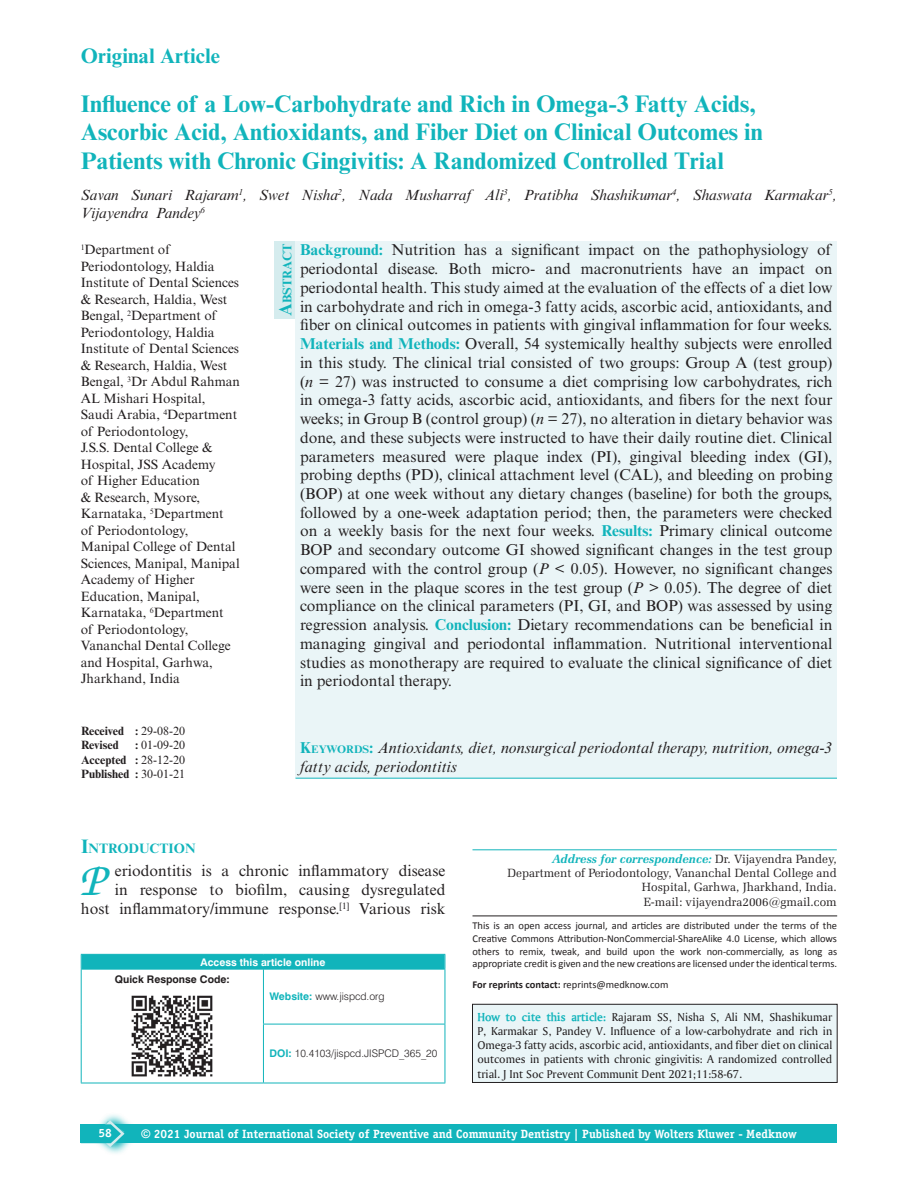
<style>
.page{position:relative;width:918px;height:1188px;background:#fff}
.page>*{position:absolute;margin:0;border:0;box-sizing:border-box;transform-origin:0 0}
.t1{font:italic 500 46.35px "Zapf Chancery IT Cby BT";color:#11b4bb}
.t2{font:700 24px/28.5px "Times New Roman MT Std";color:#11b4bb}
.t3{font:700 21px "Times New Roman MT Std";color:#11b4bb}
.t4{font:15.75px/18.8px "Times New Roman MT Std";color:#231f20;text-align:justify}
.t5{font:italic 15.75px/18.8px "Times New Roman MT Std";color:#231f20}
.t6{font:italic 15px/18px "Times New Roman MT Std";color:#231f20}
.t7{font:700 13.65px "Times New Roman MT Std";color:#11b4bb}
.t8{font:13.5px/16.5px "Times New Roman MT Std";color:#231f20}
.t9{font:700 12.6px "Times New Roman MT Std";color:#11b4bb}
.t10{font:12px/14.2px "Ameretto Normal";color:#231f20;text-align:justify}
.t11{font:12px/14.2px "Zapf Elliptical 711 BT";color:#231f20;text-align:right}
.t12{font:700 12px "Officina Serif";color:#fff}
.t13{font:12px/14.7px "Times New Roman MT Std";color:#231f20;text-align:justify}
.t14{font:700 12px/14.7px "Times New Roman MT Std";color:#231f20}
.t15{font:700 12px "Officina Serif Std";color:#fff}
.t16{font:10.5px/12.8px "Calibri";letter-spacing:-.005em;color:#231f20;text-align:justify}
.t17{font:300 10.5px "Swiss 721 BT";color:#231f20}
.t18{font:700 10.5px "Swiss 721 BT";color:#fff}
.t19{font:700 10.5px "Swiss 721 BT";color:#231f20}
.s1{font-weight:700;color:#11b4bb}
.s2{font-style:italic}
.s3{font-size:18px}
.s4{font-weight:400}
.s5{font-weight:700}
.s6{font-weight:700;font-style:normal;color:#11b4bb}
.s7{font-weight:700;font-style:normal;font-size:10.95px;color:#11b4bb}
.s8{font-size:19.5px}
.s9{font-weight:700;font-style:italic;color:#11b4bb}
.s10{font-family:"Ameretto";font-weight:700;color:#11b4bb}
.s11{font-family:"Gandhari Unicode";font-weight:700;color:#11b4bb}
.s12{font-family:"Arial MT Std"}
</style>
<div class="page">
<div style="left:81px;top:1124px;width:756px;height:19px;background:#11b4bb"></div>
<svg style="left:102px;top:1114px;width:29px;height:40px"></svg>
<svg style="left:81px;top:1120px;width:44px;height:27px"></svg>
<svg style="left:445px;top:955px;width:1px;height:14px"></svg>
<hr style="left:81px;top:1083px;width:182px;height:1px;background:#11b4bb">
<svg style="left:81px;top:955px;width:1px;height:14px"></svg>
<hr style="left:81px;top:954px;width:182px;height:1px;background:#11b4bb">
<hr style="left:81px;top:969px;width:1px;height:55px;background:#11b4bb">
<hr style="left:81px;top:1024px;width:1px;height:59px;background:#11b4bb">
<hr style="left:81px;top:969px;width:182px;height:1px;background:#11b4bb">
<hr style="left:263px;top:969px;width:1px;height:55px;background:#11b4bb">
<hr style="left:263px;top:969px;width:182px;height:1px;background:#11b4bb">
<hr style="left:445px;top:969px;width:1px;height:55px;background:#11b4bb">
<hr style="left:263px;top:1024px;width:1px;height:59px;background:#11b4bb">
<hr style="left:263px;top:1024px;width:182px;height:1px;background:#11b4bb">
<hr style="left:445px;top:1024px;width:1px;height:59px;background:#11b4bb">
<hr style="left:263px;top:1083px;width:182px;height:1px;background:#11b4bb">
<div style="left:82px;top:954px;width:363px;height:15px;background:#11b4bb"></div>
<img style="left:131px;top:995px;width:82px;height:82px">
<hr style="left:472px;top:849px;width:365px;height:1px;background:#11b4bb">
<hr style="left:472px;top:916px;width:365px;height:1px;background:#231f20">
<div style="left:472px;top:1004px;width:365px;height:78px;background:#eaf5f7"></div>
<div style="left:472px;top:1004px;width:366px;height:79px;border:1px solid #231f20"></div>
<div style="left:296px;top:241px;width:541px;height:450px;background:#eaf5f7"></div>
<div style="left:296px;top:691px;width:541px;height:19px;background:#eaf5f7"></div>
<div style="left:296px;top:710px;width:541px;height:19px;background:#eaf5f7"></div>
<div style="left:296px;top:724px;width:541px;height:54px;background:#eaf5f7"></div>
<hr style="left:296px;top:778px;width:541px;height:1px;background:#11b4bb">
<div style="left:274px;top:241px;width:22px;height:78px;background:#d5ecee"></div>
<h3 class="t3" style="left:81px;top:43px;width:141px">Original Article</h3>
<h2 class="t2" style="left:81px;top:89px;width:683px">Influence of a Low-Carbohydrate and Rich in Omega-3 Fatty Acids,<br>Ascorbic Acid, Antioxidants, and Fiber Diet on Clinical Outcomes in<br>Patients with Chronic Gingivitis: A Randomized Controlled Trial</h2>
<p class="t6" style="left:81px;top:186px;width:758px">Savan Sunari Rajaram<sup>1</sup>, Swet Nisha<sup>2</sup>, Nada Musharraf Ali<sup>3</sup>, Pratibha Shashikumar<sup>4</sup>, Shaswata Karmakar<sup>5</sup>,<br>Vijayendra Pandey<sup>6</sup></p>
<p class="t4" style="left:300px;top:241px;width:534px"><span class="s1">Background:</span> Nutrition has a significant impact on the pathophysiology of periodontal disease. Both micro- and macronutrients have an impact on periodontal health. This study aimed at the evaluation of the effects of a diet low in carbohydrate and rich in omega-3 fatty acids, ascorbic acid, antioxidants, and fiber on clinical outcomes in patients with gingival inflammation for four weeks.<br><span class="s1">Materials and Methods:</span> Overall, 54 systemically healthy subjects were enrolled in this study. The clinical trial consisted of two groups: Group A (test group) (<span class="s2">n</span> = 27) was instructed to consume a diet comprising low carbohydrates, rich in omega-3 fatty acids, ascorbic acid, antioxidants, and fibers for the next four weeks; in Group B (control group) (<span class="s2">n</span> = 27), no alteration in dietary behavior was done, and these subjects were instructed to have their daily routine diet. Clinical parameters measured were plaque index (PI), gingival bleeding index (GI), probing depths (PD), clinical attachment level (CAL), and bleeding on probing (BOP) at one week without any dietary changes (baseline) for both the groups, followed by a one-week adaptation period; then, the parameters were checked on a weekly basis for the next four weeks. <span class="s1">Results:</span> Primary clinical outcome BOP and secondary outcome GI showed significant changes in the test group compared with the control group (<span class="s2">P</span> &lt; 0.05). However, no significant changes were seen in the plaque scores in the test group (<span class="s2">P</span> &gt; 0.05). The degree of diet compliance on the clinical parameters (PI, GI, and BOP) was assessed by using regression analysis. <span class="s1">Conclusion:</span> Dietary recommendations can be beneficial in managing gingival and periodontal inflammation. Nutritional interventional studies as monotherapy are required to evaluate the clinical significance of diet in periodontal therapy.</p>
<p class="t8" style="left:81px;top:241px;width:161px"><sup>1</sup>Department of<br>Periodontology, Haldia<br>Institute of Dental Sciences &amp; Research, Haldia, West<br>Bengal, <sup>2</sup>Department of<br>Periodontology, Haldia<br>Institute of Dental Sciences &amp; Research, Haldia, West<br>Bengal, <sup>3</sup>Dr Abdul Rahman<br>AL Mishari Hospital,<br>Saudi Arabia, <sup>4</sup>Department of Periodontology,<br>J.S.S. Dental College &amp;<br>Hospital, JSS Academy<br>of Higher Education<br>&amp; Research, Mysore,<br>Karnataka, <sup>5</sup>Department<br>of Periodontology,<br>Manipal College of Dental<br>Sciences, Manipal, Manipal<br>Academy of Higher<br>Education, Manipal,<br>Karnataka, <sup>6</sup>Department<br>of Periodontology,<br>Vananchal Dental College and Hospital, Garhwa,<br>Jharkhand, India</p>
<p class="t9" style="left:279px;top:316px;width:74px;rotate:-90deg"><span class="s3">A</span>BSTRACT</p>
<p class="t14" style="left:81px;top:723px;width:106px">Received : <span class="s4">29-08-20<br></span>Revised</p>
<p class="t13" style="left:81px;top:738px;width:106px;text-indent:54px"><span class="s5">:</span> 01-09-20<br><span class="s5">Accepted :</span> 28-12-20<br><span class="s5">Published :</span> 30-01-21</p>
<p class="t5" style="left:300px;top:739px;width:534px"><span class="s6">K</span><span class="s7">EYWORDS</span><span class="s6">:</span> Antioxidants, diet, nonsurgical periodontal therapy, nutrition, omega-3 fatty acids, periodontitis</p>
<p class="t7" style="left:81px;top:840px;width:116px"><span class="s8">I</span>NTRODUCTION</p>
<h1 class="t1" style="left:81px;top:856px;width:30px">P</h1>
<p class="t4" style="left:81px;top:862px;width:366px;text-align:right">eriodontitis is a chronic inflammatory disease<br>in response to biofilm, causing dysregulated<br>host inflammatory/immune response.<sup>[1]</sup> Various risk</p>
<p class="t18" style="left:201px;top:955px;width:126px">Access this article online</p>
<p class="t19" style="left:115px;top:972px;width:116px">Quick Response Code:</p>
<p class="t17" style="left:269px;top:990px;width:117px"><span class="s1">Website:</span> www.jispcd.org</p>
<p class="t17" style="left:269px;top:1047px;width:170px"><span class="s1">DOI:</span> 10.4103/jispcd.JISPCD_365_20</p>
<p class="t11" style="left:508px;top:852px;width:331px"><span class="s9">Address for correspondence:</span> Dr. Vijayendra Pandey, Department of Periodontology, Vananchal Dental College and Hospital, Garhwa, Jharkhand, India.<br>E-mail: vijayendra2006@gmail.com</p>
<p class="t16" style="left:472px;top:919px;width:366px">This is an open access journal, and articles are distributed under the terms of the Creative Commons Attribution-NonCommercial-ShareAlike 4.0 License, which allows others to remix, tweak, and build upon the work non-commercially, as long as appropriate credit is given and the new creations are licensed under the identical terms.</p>
<p class="t16" style="left:472px;top:978px;width:198px"><span class="s5">For reprints contact:</span> reprints@medknow.com</p>
<p class="t10" style="left:477px;top:1009px;width:356px"><span class="s10">How to c</span><span class="s11">i</span><span class="s10">te th</span><span class="s11">i</span><span class="s10">s art</span><span class="s11">i</span><span class="s10">cle:</span> Rajaram SS, Nisha S, Ali NM, Shashikumar P, Karmakar S, Pandey V. Influence of a low-carbohydrate and rich in Omega-3 fatty acids, ascorbic acid, antioxidants, and fiber diet on clinical outcomes in patients with chronic gingivitis: A randomized controlled trial. J Int Soc Prevent Communit Dent 2021;11:58-67.</p>
<p class="t15" style="left:98px;top:1126px;width:15px">58</p>
<p class="t12" style="left:142px;top:1127px;width:657px"><span class="s12">©</span> 2021 Journal of International Society of Preventive and Community Dentistry | Published by Wolters Kluwer ‑ Medknow</p>
</div>
